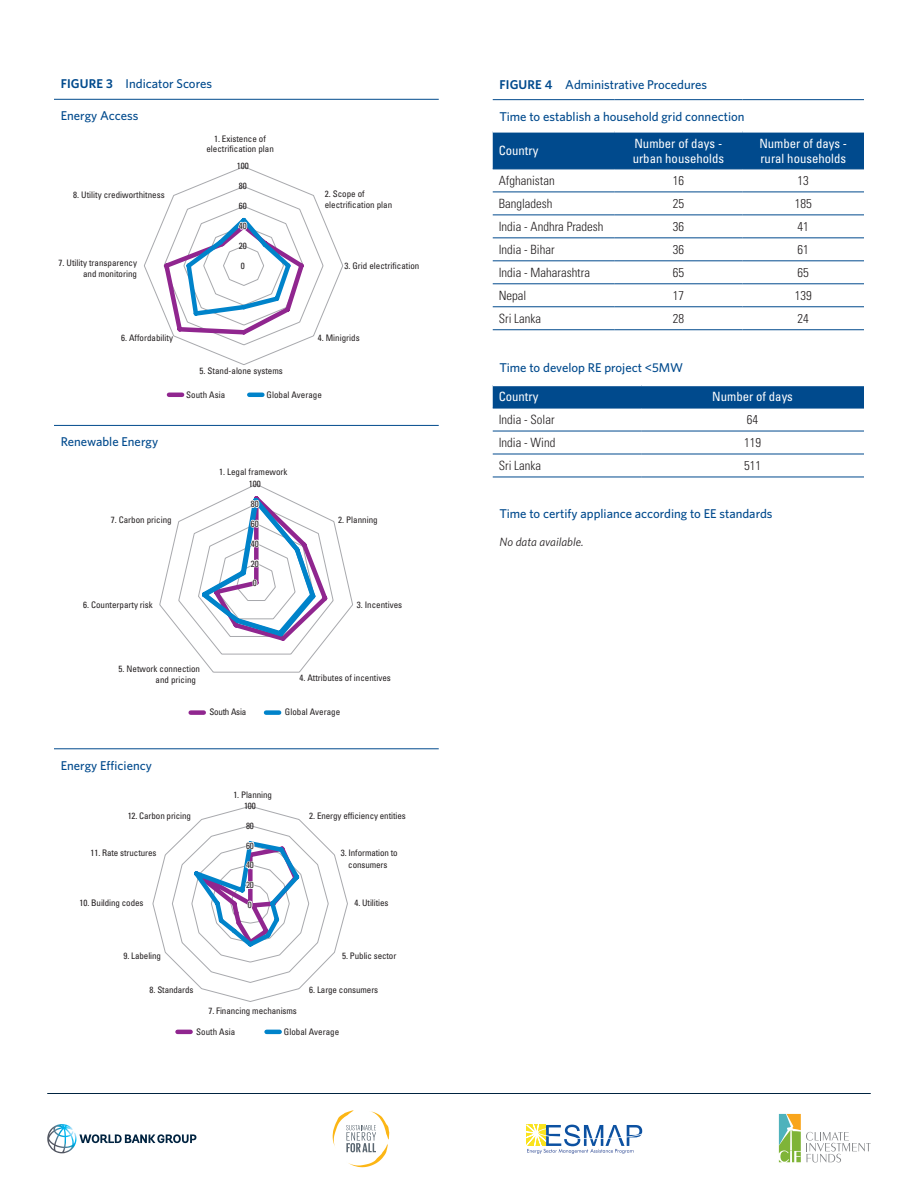
<style>
.page{position:relative;width:918px;height:1188px;background:#fff}
.page>*{position:absolute;margin:0;border:0;box-sizing:border-box;transform-origin:0 0}
.table_text{font:300 condensed 12.75px "Univers";color:#231f20}
.Figure_Title{font:500 12.75px "Whitney";color:#004a8d}
.Figure_Sub__a_b_c{font:500 12.75px "Whitney";color:#004a8d}
.Table_subhead{font:condensed 12.75px "Univers";color:#fff}
.Table__Figure_note{font:italic 12px "Whitney";color:#231f20}
.t1{font:condensed 9px/10.8px "Univers";color:#231f20;text-align:center}
.t2{font:condensed 9px "Univers";letter-spacing:-.025em;color:#231f20}
.s1{font-weight:600}
</style>
<div class="page">
<svg style="left:47px;top:1124px;width:149px;height:29px"></svg>
<svg style="left:526px;top:1124px;width:117px;height:30px"></svg>
<svg style="left:333px;top:1110px;width:56px;height:57px"></svg>
<svg style="left:779px;top:1114px;width:92px;height:49px"></svg>
<hr style="left:47px;top:1093px;width:824px;height:1px;background:#002340">
<hr style="left:54px;top:99px;width:385px;height:1px;background:#004a8d">
<svg style="left:144px;top:166px;width:200px;height:199px"></svg>
<hr style="left:169px;top:393px;width:13px;height:4px;background:#90268f">
<hr style="left:249px;top:393px;width:13px;height:4px;background:#0083ca">
<hr style="left:54px;top:425px;width:385px;height:1px;background:#004a8d">
<div style="left:191px;top:710px;width:13px;height:5px;background:#90268f"></div>
<div style="left:266px;top:710px;width:13px;height:5px;background:#0083ca"></div>
<svg style="left:159px;top:483px;width:194px;height:190px"></svg>
<hr style="left:54px;top:749px;width:385px;height:1px;background:#004a8d">
<hr style="left:178px;top:1030px;width:13px;height:4px;background:#90268f">
<hr style="left:267px;top:1030px;width:13px;height:4px;background:#0083ca">
<svg style="left:152px;top:805px;width:196px;height:197px"></svg>
<div style="left:493px;top:133px;width:371px;height:36px;background:#004a8d"></div>
<hr style="left:493px;top:169px;width:121px;height:1px;background:#004a8d">
<hr style="left:614px;top:169px;width:128px;height:1px;background:#004a8d">
<hr style="left:742px;top:169px;width:122px;height:1px;background:#004a8d">
<hr style="left:493px;top:192px;width:121px;height:1px;background:#004a8d">
<hr style="left:614px;top:192px;width:128px;height:1px;background:#004a8d">
<hr style="left:742px;top:192px;width:122px;height:1px;background:#004a8d">
<hr style="left:493px;top:215px;width:121px;height:1px;background:#004a8d">
<hr style="left:614px;top:215px;width:128px;height:1px;background:#004a8d">
<hr style="left:742px;top:215px;width:122px;height:1px;background:#004a8d">
<hr style="left:493px;top:238px;width:121px;height:1px;background:#004a8d">
<hr style="left:614px;top:238px;width:128px;height:1px;background:#004a8d">
<hr style="left:742px;top:238px;width:122px;height:1px;background:#004a8d">
<hr style="left:493px;top:261px;width:121px;height:1px;background:#004a8d">
<hr style="left:614px;top:261px;width:128px;height:1px;background:#004a8d">
<hr style="left:742px;top:261px;width:122px;height:1px;background:#004a8d">
<hr style="left:493px;top:284px;width:121px;height:1px;background:#004a8d">
<hr style="left:614px;top:284px;width:128px;height:1px;background:#004a8d">
<hr style="left:742px;top:284px;width:122px;height:1px;background:#004a8d">
<hr style="left:493px;top:307px;width:121px;height:1px;background:#004a8d">
<hr style="left:614px;top:307px;width:128px;height:1px;background:#004a8d">
<hr style="left:742px;top:307px;width:122px;height:1px;background:#004a8d">
<hr style="left:493px;top:329px;width:121px;height:1px;background:#004a8d">
<hr style="left:614px;top:329px;width:128px;height:1px;background:#004a8d">
<hr style="left:742px;top:329px;width:122px;height:1px;background:#004a8d">
<hr style="left:493px;top:99px;width:121px;height:1px;background:#004a8d">
<hr style="left:614px;top:99px;width:128px;height:1px;background:#004a8d">
<hr style="left:742px;top:99px;width:122px;height:1px;background:#004a8d">
<div style="left:493px;top:386px;width:371px;height:22px;background:#004a8d"></div>
<hr style="left:493px;top:408px;width:148px;height:1px;background:#004a8d">
<hr style="left:641px;top:408px;width:223px;height:1px;background:#004a8d">
<hr style="left:493px;top:431px;width:148px;height:1px;background:#004a8d">
<hr style="left:641px;top:431px;width:223px;height:1px;background:#004a8d">
<hr style="left:493px;top:454px;width:148px;height:1px;background:#004a8d">
<hr style="left:641px;top:454px;width:223px;height:1px;background:#004a8d">
<hr style="left:493px;top:477px;width:148px;height:1px;background:#004a8d">
<hr style="left:641px;top:477px;width:223px;height:1px;background:#004a8d">
<p class="Figure_Title" style="left:61px;top:76px;width:153px"><span class="s1">FIGURE 3</span> Indicator Scores</p>
<p class="Figure_Sub__a_b_c" style="left:61px;top:107px;width:79px">Energy Access</p>
<p class="t1" style="left:206px;top:133px;width:69px">1. Existence of electrification plan</p>
<p class="t1" style="left:73px;top:190px;width:93px">8. Utility crediworthitness</p>
<p class="t1" style="left:59px;top:257px;width:80px;text-align:right">7. Utility transparency and monitoring</p>
<p class="t1" style="left:237px;top:161px;width:13px">100</p>
<p class="t1" style="left:239px;top:180px;width:9px">80</p>
<p class="t1" style="left:239px;top:200px;width:9px">60</p>
<p class="t1" style="left:239px;top:220px;width:9px">40</p>
<p class="t1" style="left:241px;top:260px;width:5px">0</p>
<p class="t1" style="left:239px;top:240px;width:9px">20</p>
<p class="t1" style="left:325px;top:188px;width:69px;text-align:left">2. Scope of electrification plan</p>
<p class="t1" style="left:344px;top:260px;width:76px">3. Grid electrification</p>
<p class="t1" style="left:121px;top:333px;width:53px">6. Affordability</p>
<p class="t1" style="left:200px;top:366px;width:85px">5. Stand-alone systems</p>
<p class="t1" style="left:318px;top:333px;width:43px">4. Minigrids</p>
<p class="t1" style="left:186px;top:389px;width:40px">South Asia</p>
<p class="t1" style="left:267px;top:389px;width:57px">Global Average</p>
<p class="Figure_Sub__a_b_c" style="left:61px;top:434px;width:99px">Renewable Energy</p>
<p class="t1" style="left:111px;top:515px;width:62px">7. Carbon pricing</p>
<p class="t1" style="left:83px;top:600px;width:71px">6. Counterparty risk</p>
<p class="t1" style="left:219px;top:466px;width:70px">1. Legal framework</p>
<p class="t1" style="left:249px;top:478px;width:13px">100</p>
<p class="t1" style="left:251px;top:498px;width:9px">80</p>
<p class="t1" style="left:251px;top:518px;width:9px">60</p>
<p class="t1" style="left:251px;top:538px;width:9px">40</p>
<p class="t1" style="left:251px;top:558px;width:9px">20</p>
<p class="t1" style="left:253px;top:578px;width:5px">0</p>
<p class="t1" style="left:338px;top:515px;width:41px">2. Planning</p>
<p class="t1" style="left:357px;top:600px;width:47px">3. Incentives</p>
<p class="t1" style="left:156px;top:663px;width:46px;text-align:left;text-indent:-37px">5. Network connection and pricing</p>
<p class="t1" style="left:299px;top:672px;width:93px">4. Attributes of incentives</p>
<p class="t2" style="left:209px;top:706px;width:38px">South Asia</p>
<p class="t1" style="left:285px;top:707px;width:57px">Global Average</p>
<p class="Figure_Sub__a_b_c" style="left:61px;top:757px;width:93px">Energy Efficiency</p>
<p class="t1" style="left:128px;top:810px;width:65px">12. Carbon pricing</p>
<p class="t1" style="left:91px;top:847px;width:67px">11. Rate structures</p>
<p class="t1" style="left:80px;top:897px;width:65px">10. Building codes</p>
<p class="t1" style="left:233px;top:789px;width:40px">1. Planning</p>
<p class="t1" style="left:244px;top:801px;width:13px">100</p>
<p class="t1" style="left:246px;top:820px;width:9px">80</p>
<p class="t1" style="left:246px;top:840px;width:9px">60</p>
<p class="t1" style="left:246px;top:860px;width:9px">40</p>
<p class="t1" style="left:246px;top:879px;width:9px">20</p>
<p class="t1" style="left:248px;top:899px;width:5px">0</p>
<p class="t1" style="left:309px;top:810px;width:98px">2. Energy efficiency entities</p>
<p class="t1" style="left:341px;top:847px;width:59px;line-height:12px">3. Information to consumers</p>
<p class="t1" style="left:354px;top:897px;width:35px">4. Utilities</p>
<p class="t1" style="left:124px;top:950px;width:39px">9. Labeling</p>
<p class="t1" style="left:342px;top:950px;width:56px">5. Public sector</p>
<p class="t1" style="left:150px;top:984px;width:46px">8. Standards</p>
<p class="t1" style="left:309px;top:984px;width:70px">6. Large consumers</p>
<p class="t1" style="left:208px;top:1005px;width:90px">7. Financing mechanisms</p>
<p class="t1" style="left:196px;top:1026px;width:40px">South Asia</p>
<p class="t1" style="left:284px;top:1026px;width:57px">Global Average</p>
<p class="Figure_Title" style="left:500px;top:76px;width:209px"><span class="s1">FIGURE 4</span> Administrative Procedures</p>
<p class="Figure_Sub__a_b_c" style="left:500px;top:108px;width:247px">Time to establish a household grid connection</p>
<p class="Table_subhead" style="left:499px;top:143px;width:41px">Country</p>
<p class="Table_subhead" style="left:634px;top:135px;width:89px">Number of days -</p>
<p class="Table_subhead" style="left:633px;top:150px;width:93px">urban households</p>
<p class="Table_subhead" style="left:759px;top:135px;width:89px">Number of days -</p>
<p class="Table_subhead" style="left:760px;top:150px;width:87px">rural households</p>
<p class="table_text" style="left:499px;top:173px;width:57px">Afghanistan</p>
<p class="table_text" style="left:673px;top:173px;width:13px">16</p>
<p class="table_text" style="left:798px;top:173px;width:13px">13</p>
<p class="table_text" style="left:499px;top:196px;width:55px">Bangladesh</p>
<p class="table_text" style="left:673px;top:196px;width:13px">25</p>
<p class="table_text" style="left:795px;top:196px;width:18px">185</p>
<p class="table_text" style="left:499px;top:219px;width:106px">India - Andhra Pradesh</p>
<p class="table_text" style="left:673px;top:219px;width:13px">36</p>
<p class="table_text" style="left:798px;top:219px;width:13px">41</p>
<p class="table_text" style="left:499px;top:242px;width:57px">India - Bihar</p>
<p class="table_text" style="left:673px;top:242px;width:13px">36</p>
<p class="table_text" style="left:798px;top:242px;width:13px">61</p>
<p class="table_text" style="left:499px;top:265px;width:93px">India - Maharashtra</p>
<p class="table_text" style="left:673px;top:265px;width:13px">65</p>
<p class="table_text" style="left:798px;top:265px;width:13px">65</p>
<p class="table_text" style="left:499px;top:288px;width:29px">Nepal</p>
<p class="table_text" style="left:673px;top:288px;width:13px">17</p>
<p class="table_text" style="left:795px;top:288px;width:18px">139</p>
<p class="table_text" style="left:499px;top:311px;width:44px">Sri Lanka</p>
<p class="table_text" style="left:673px;top:311px;width:13px">28</p>
<p class="table_text" style="left:798px;top:311px;width:13px">24</p>
<p class="Figure_Title" style="left:500px;top:359px;width:185px">Time to develop RE project &lt;5MW</p>
<p class="Table_subhead" style="left:499px;top:389px;width:41px">Country</p>
<p class="Table_subhead" style="left:712px;top:389px;width:82px">Number of days</p>
<p class="table_text" style="left:499px;top:412px;width:57px">India - Solar</p>
<p class="table_text" style="left:747px;top:412px;width:13px">64</p>
<p class="table_text" style="left:499px;top:435px;width:58px">India - Wind</p>
<p class="table_text" style="left:744px;top:435px;width:18px">119</p>
<p class="table_text" style="left:499px;top:458px;width:44px">Sri Lanka</p>
<p class="table_text" style="left:744px;top:458px;width:18px">511</p>
<p class="Figure_Title" style="left:500px;top:505px;width:275px">Time to certify appliance according to EE standards</p>
<p class="Table__Figure_note" style="left:500px;top:534px;width:86px">No data available.</p>
</div>
